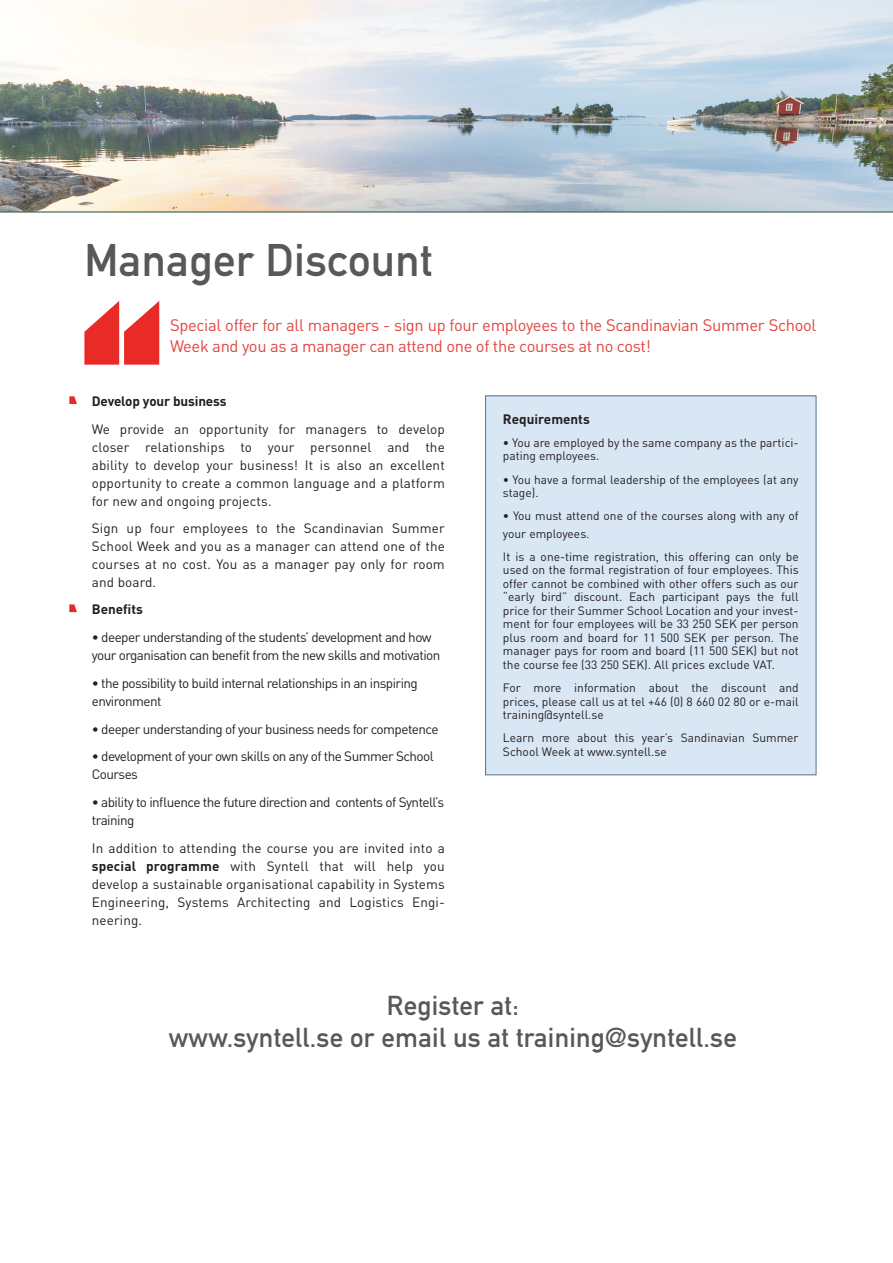
<style>
.page{position:relative;width:893px;height:1263px;background:#fff}
.page>*{position:absolute;margin:0;border:0;box-sizing:border-box;transform-origin:0 0}
.t1{font:45px "DIN Mittelschrift Std";letter-spacing:.01em;color:#57585a}
.t2{font:27px "DIN Mittelschrift Std";letter-spacing:.01em;color:#57585a}
.rub{font:16.5px/21px "DIN Pro";letter-spacing:-.02em;color:#e14640}
.rub-2{font:13.5px/18px "DIN Pro";letter-spacing:-.04em;color:#231f20}
.rub-3{font:700 13.5px "DIN Pro";letter-spacing:-.01em;color:#231f20}
.rub-4{font:12px/13.5px "DIN Pro";color:#231f20}
.s1{font-weight:700}
</style>
<div class="page">
<svg style="left:69px;top:396px;width:8px;height:8px"></svg>
<svg style="left:84px;top:301px;width:75px;height:64px"></svg>
<div style="left:486px;top:396px;width:330px;height:379px;background:#d9e7f5"></div>
<div style="left:485px;top:395px;width:331px;height:380px;border:1px solid #55748e"></div>
<svg style="left:69px;top:604px;width:8px;height:8px"></svg>
<svg style="left:0;top:0;width:893px;height:212px"></svg>
<p class="t1" style="left:84px;top:234px;width:350px">Manager Discount</p>
<p class="rub" style="left:170px;top:314px;width:648px">Special offer for all managers - sign up four employees to the Scandinavian Summer School<br>Week and you as a manager can attend one of the courses at no cost!</p>
<p class="rub-3" style="left:92px;top:392px;width:136px">Develop your business</p>
<p class="rub-2" style="left:92px;top:419px;width:355px;text-align:justify">We provide an opportunity for managers to develop closer relationships to your personnel and the ability to develop your business! It is also an excellent opportunity to create a common language and a platform for new and ongoing projects.</p>
<p class="rub-2" style="left:92px;top:519px;width:355px;text-align:justify">Sign up four employees to the Scandinavian Summer School Week and you as a manager can attend one of the courses at no cost. You as a manager pay only for room and board.</p>
<p class="rub-3" style="left:92px;top:600px;width:53px">Benefits</p>
<p class="rub-2" style="left:92px;top:628px;width:350px">• deeper understanding of the students’ development and how your organisation can benefit from the new skills and motivation</p>
<p class="rub-2" style="left:92px;top:673px;width:328px">• the possibility to build internal relationships in an inspiring environment</p>
<p class="rub-2" style="left:92px;top:719px;width:348px">• deeper understanding of your business needs for competence</p>
<p class="rub-2" style="left:92px;top:747px;width:343px">• development of your own skills on any of the Summer School<br>Courses</p>
<p class="rub-2" style="left:92px;top:793px;width:354px">• ability to influence the future direction and contents of Syntell’s training</p>
<p class="rub-2" style="left:92px;top:838px;width:355px;text-align:justify">In addition to attending the course you are invited into a <span class="s1">special programme</span> with Syntell that will help you develop a sustainable organisational capability in Systems Engineering, Systems Architecting and Logistics Engi&shy;neering.</p>
<p class="rub-3" style="left:503px;top:409px;width:88px">Requirements</p>
<p class="rub-4" style="left:503px;top:435px;width:297px">• You are employed by the same company as the partici&shy;pating employees.</p>
<p class="rub-4" style="left:503px;top:472px;width:297px">• You have a formal leadership of the employees (at any stage).</p>
<p class="rub-4" style="left:503px;top:507px;width:297px;line-height:17.2px">• You must attend one of the courses along with any of your employees.</p>
<p class="rub-4" style="left:503px;top:549px;width:297px;text-align:justify">It is a one-time registration, this offering can only be used on the formal registration of four employees. This offer cannot be combined with other offers such as our “early bird” discount. Each participant pays the full price for their Summer School Location and your invest&shy;ment for four employees will be 33 250 SEK per person plus room and board for 11 500 SEK per person. The manager pays for room and board (11 500 SEK) but not the course fee (33 250 SEK). All prices exclude VAT.</p>
<p class="rub-4" style="left:503px;top:680px;width:297px;text-align:justify">For more information about the discount and prices, please call us at tel +46 (0) 8 660 02 80 or e-mail training@syntell.se</p>
<p class="rub-4" style="left:503px;top:731px;width:297px">Learn more about this year’s Sandinavian Summer<br>School Week at www.syntell.se</p>
<p class="t2" style="left:387px;top:989px;width:133px">Register at:</p>
<p class="t2" style="left:169px;top:1022px;width:569px">www.syntell.se or email us at training@syntell.se</p>
</div>
